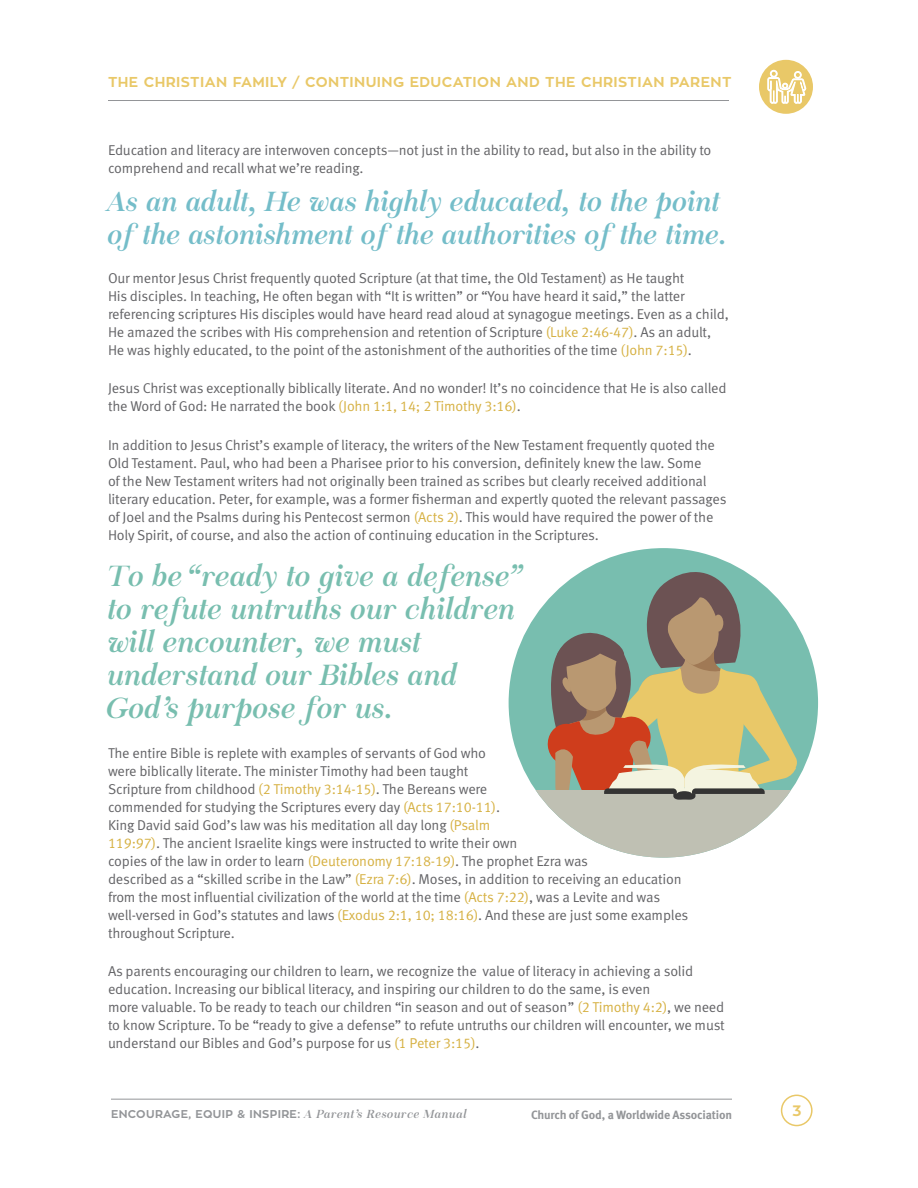
<style>
.page{position:relative;width:918px;height:1188px;background:#fff}
.page>*{position:absolute;margin:0;border:0;box-sizing:border-box;transform-origin:0 0}
.t1{font:italic 30px/33px "Chapaza Abigail";letter-spacing:-.01em;color:#78beaf}
.t2{font:italic 28.5px/33px "Chapaza Abigail";letter-spacing:-.01em;color:#74bdc9}
.t3{font:700 15px "Zona Pro";color:#e9c868}
.t4{font:14.25px/18px "Meta OT Norm";letter-spacing:-.015em;color:#636366}
.t5{font:700 14.25px "Zona Pro";letter-spacing:.03em;color:#e9c868}
.t6{font:700 12px "Meta OT";letter-spacing:-.015em;color:#939598}
.t7{font:700 11.25px "Zona Pro";letter-spacing:.03em;color:#939598}
.s1{color:#d6b143}
.s2{font-family:"Chapaza Abigail";font-weight:400;font-style:italic;font-size:12px}
</style>
<div class="page">
<div style="left:781px;top:1095px;width:32px;height:31px;border:2px solid #e9c868;border-radius:50%"></div>
<hr style="left:111px;top:1099px;width:621px;height:1px;background:#939598">
<hr style="left:108px;top:100px;width:621px;height:1px;background:#939598">
<div style="left:759px;top:60px;width:54px;height:54px;background:#e9c868;border-radius:50%"></div>
<svg style="left:768px;top:70px;width:38px;height:34px"></svg>
<div style="left:509px;top:548px;width:309px;height:310px;background:#78beaf;border-radius:50%"></div>
<svg style="left:577px;top:831px;width:173px;height:27px;fill:#bfc0b3"></svg>
<svg style="left:534px;top:566px;width:267px;height:265px"></svg>
<div style="left:677px;top:791px;width:15px;height:6px;background:#343433;border-radius:50%"></div>
<p class="t5" style="left:108px;top:72px;width:625px">THE CHRISTIAN FAMILY / CONTINUING EDUCATION AND THE CHRISTIAN PARENT</p>
<p class="t4" style="left:108px;top:141px;width:605px">Education and literacy are interwoven concepts—not just in the ability to read, but also in the ability to comprehend and recall what we’re reading.</p>
<p class="t2" style="left:108px;top:187px;width:621px">As an adult, He was highly educated, to the point of the astonishment of the authorities of the time.</p>
<p class="t4" style="left:108px;top:269px;width:623px">Our mentor Jesus Christ frequently quoted Scripture (at that time, the Old Testament) as He taught<br>His disciples. In teaching, He often began with “It is written” or “You have heard it said,” the latter referencing scriptures His disciples would have heard read aloud at synagogue meetings. Even as a child, He amazed the scribes with His comprehension and retention of Scripture <span class="s1">(Luke 2:46-47)</span>. As an adult, He was highly educated, to the point of the astonishment of the authorities of the time <span class="s1">(John 7:15)</span>.</p>
<p class="t4" style="left:108px;top:380px;width:620px">Jesus Christ was exceptionally biblically literate. And no wonder! It’s no coincidence that He is also called the Word of God: He narrated the book <span class="s1">(John 1:1, 14; 2 Timothy 3:16)</span>.</p>
<p class="t4" style="left:108px;top:436px;width:620px">In addition to Jesus Christ’s example of literacy, the writers of the New Testament frequently quoted the Old Testament. Paul, who had been a Pharisee prior to his conversion, definitely knew the law. Some<br>of the New Testament writers had not originally been trained as scribes but clearly received additional literary education. Peter, for example, was a former fisherman and expertly quoted the relevant passages of Joel and the Psalms during his Pentecost sermon <span class="s1">(Acts 2)</span>. This would have required the power of the Holy Spirit, of course, and also the action of continuing education in the Scriptures.</p>
<p class="t1" style="left:108px;top:561px;width:413px">To be “ready to give a defense” to refute untruths our children will encounter, we must understand our Bibles and<br>God’s purpose for us.</p>
<p class="t4" style="left:108px;top:744px;width:582px">The entire Bible is replete with examples of servants of God who<br>were biblically literate. The minister Timothy had been taught<br>Scripture from childhood <span class="s1">(2 Timothy 3:14-15)</span>. The Bereans were<br>commended for studying the Scriptures every day <span class="s1">(Acts 17:10-11)</span>.<br>King David said God’s law was his meditation all day long <span class="s1">(Psalm<br>119:97)</span>. The ancient Israelite kings were instructed to write their own<br>copies of the law in order to learn <span class="s1">(Deuteronomy 17:18-19)</span>. The prophet Ezra was<br>described as a “skilled scribe in the Law” <span class="s1">(Ezra 7:6)</span>. Moses, in addition to receiving an education from the most influential civilization of the world at the time <span class="s1">(Acts 7:22)</span>, was a Levite and was well-versed in God’s statutes and laws <span class="s1">(Exodus 2:1, 10; 18:16)</span>. And these are just some examples throughout Scripture.</p>
<p class="t4" style="left:108px;top:962px;width:618px">As parents encouraging our children to learn, we recognize the value of literacy in achieving a solid education. Increasing our biblical literacy, and inspiring our children to do the same, is even<br>more valuable. To be ready to teach our children “in season and out of season” <span class="s1">(2 Timothy 4:2)</span>, we need to know Scripture. To be “ready to give a defense” to refute untruths our children will encounter, we must understand our Bibles and God’s purpose for us <span class="s1">(1 Peter 3:15)</span>.</p>
<p class="t7" style="left:111px;top:1107px;width:357px">ENCOURAGE, EQUIP &amp; INSPIRE: <span class="s2">A Parent’s Resource Manual</span></p>
<p class="t3" style="left:792px;top:1101px;width:11px">3</p>
<p class="t6" style="left:531px;top:1107px;width:202px">Church of God, a Worldwide Association</p>
</div>
